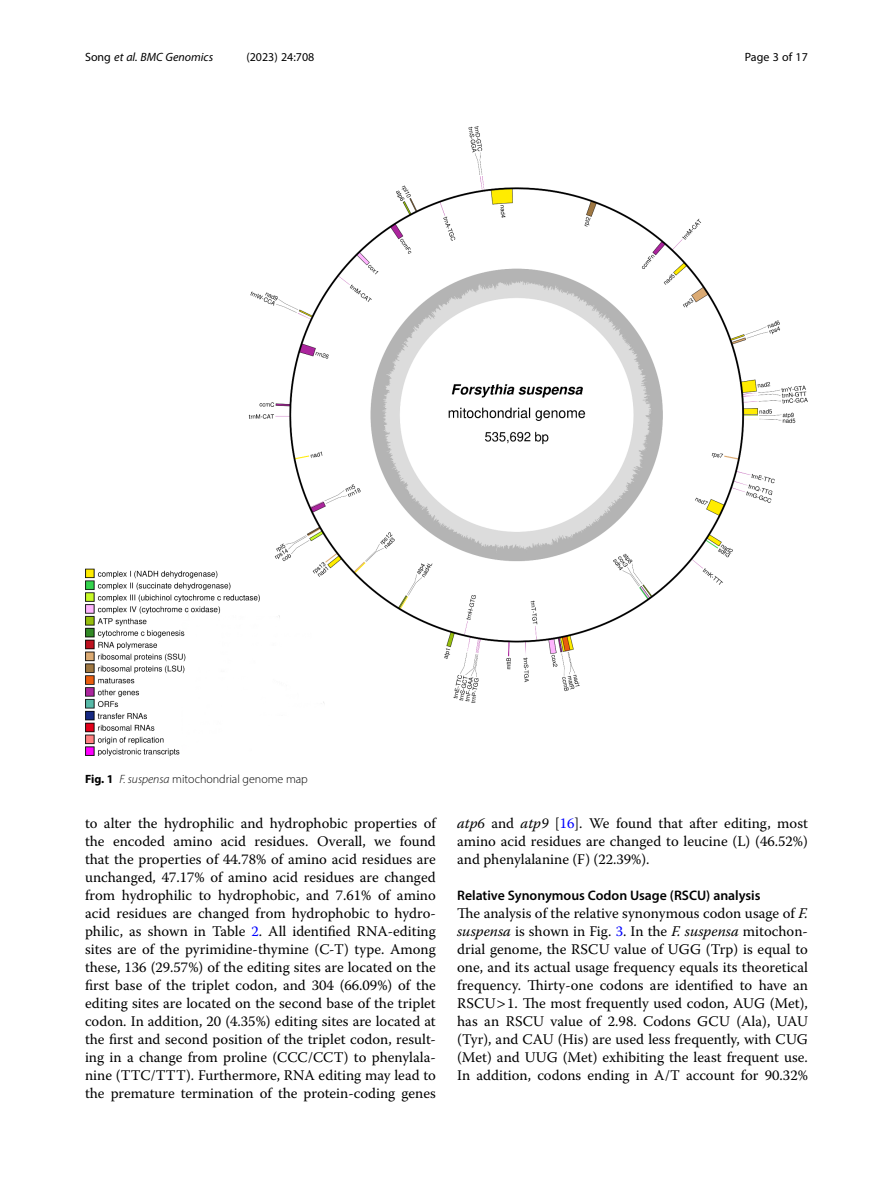
<style>
.page{position:relative;width:893px;height:1191px;background:#fff}
.page>*{position:absolute;margin:0;border:0;box-sizing:border-box;transform-origin:0 0}
.Body_Text{font:14.7px/18px "Warnock Pro";color:#000;text-align:justify}
.Head_2{font:600 13.8px "Myriad Pro";color:#000}
.Figure_Caption{font:300 12px "Myriad Pro";color:#000}
.t1{font:12px "Myriad Pro";color:#000}
.t2{font:italic 12px "Myriad Pro";color:#000}
.s1{font-style:normal}
.s2{font-weight:700}
.s3{font-style:italic}
.s4{color:#00f}
</style>
<div class="page">
<img style="left:85px;top:126px;width:723px;height:630px">
<p class="t2" style="left:85px;top:50px;width:130px"><span class="s1">Song</span> et al. BMC Genomics</p>
<p class="t1" style="left:246px;top:50px;width:70px">(2023) 24:708</p>
<p class="t1" style="left:745px;top:50px;width:65px">Page 3 of 17</p>
<p class="Figure_Caption" style="left:85px;top:771px;width:224px"><span class="s2">Fig. 1</span> <span class="s3">F. suspensa</span> mitochondrial genome map</p>
<p class="Body_Text" style="left:85px;top:814px;width:352px">to alter the hydrophilic and hydrophobic properties of the encoded amino acid residues. Overall, we found that the properties of 44.78% of amino acid residues are unchanged, 47.17% of amino acid residues are changed from hydrophilic to hydrophobic, and 7.61% of amino acid residues are changed from hydrophobic to hydro&shy;philic, as shown in Table <span class="s4">2</span>. All identified RNA-editing sites are of the pyrimidine-thymine (C-T) type. Among these, 136 (29.57%) of the editing sites are located on the first base of the triplet codon, and 304 (66.09%) of the editing sites are located on the second base of the triplet codon. In addition, 20 (4.35%) editing sites are located at the first and second position of the triplet codon, result&shy;ing in a change from proline (CCC/CCT) to phenylala&shy;nine (TTC/TTT). Furthermore, RNA editing may lead to the premature termination of the protein-coding genes</p>
<p class="Body_Text" style="left:457px;top:814px;width:352px"><span class="s3">atp6</span> and <span class="s3">atp9</span> [<span class="s4">16</span>]. We found that after editing, most amino acid residues are changed to leucine (L) (46.52%) and phenylalanine (F) (22.39%).</p>
<p class="Head_2" style="left:457px;top:887px;width:305px">Relative Synonymous Codon Usage (RSCU) analysis</p>
<p class="Body_Text" style="left:457px;top:904px;width:352px">The analysis of the relative synonymous codon usage of <span class="s3">F. suspensa</span> is shown in Fig. <span class="s4">3</span>. In the <span class="s3">F. suspensa</span> mitochon&shy;drial genome, the RSCU value of UGG (Trp) is equal to one, and its actual usage frequency equals its theoretical frequency. Thirty-one codons are identified to have an RSCU 1. The most frequently used codon, AUG (Met), has an RSCU value of 2.98. Codons GCU (Ala), UAU (Tyr), and CAU (His) are used less frequently, with CUG (Met) and UUG (Met) exhibiting the least frequent use.<br>In addition, codons ending in A/T account for 90.32%</p>
</div>
